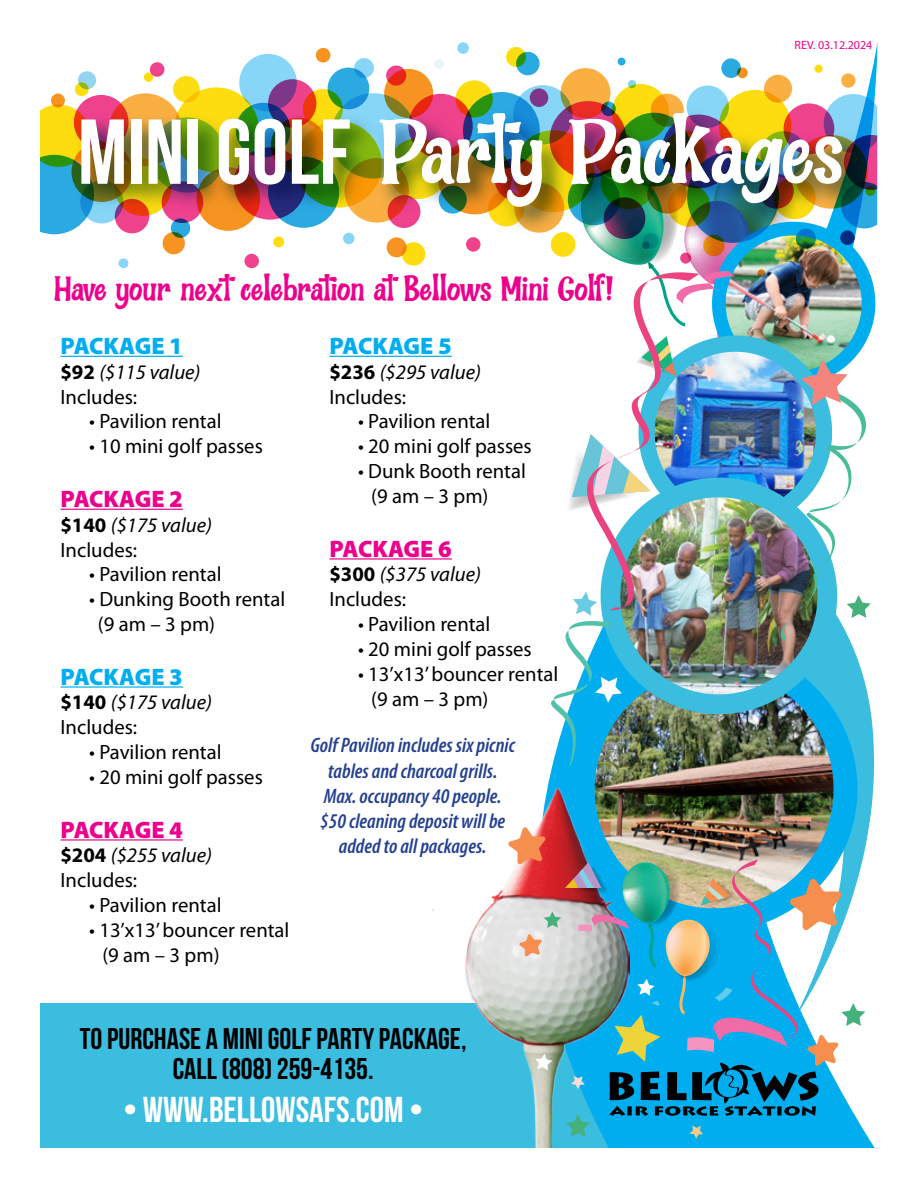
<style>
.page{position:relative;width:918px;height:1188px;background:#fff}
.page>*{position:absolute;margin:0;border:0;box-sizing:border-box;transform-origin:0 0}
.t1{font:98.25px "Bana Chips Free";color:#fff}
.t2{font:37.5px "Bana Chips Free";color:#ec008c}
.t3{font:36px "Bebas Neue";color:#fff}
.t4{font:30px/30px "Bebas Neue";color:#000;text-align:center}
.t5{font:900 23.85px "Myriad Pro";letter-spacing:-.015em;color:#00aeef}
.t6{font:900 23.85px "Myriad Pro";letter-spacing:-.015em;color:#ec008c}
.t7{font:italic 600 condensed 21px/25.2px "Myriad Pro";color:#25408f;text-align:center}
.t8{font:20.7px/24.9px "Myriad Pro";color:#000}
.t9{font:italic 20.7px/24.9px "Myriad Pro";color:#000}
.t10{font:12px "Myriad Pro";color:#ec008c}
.s1{font-family:"Bebas Neue";font-size:91.95px}
.s2{font-weight:700;font-style:normal}
.s3{font-style:normal}
</style>
<div class="page">
<div style="left:40px;top:1003px;width:671px;height:145px;background:#3bbddf"></div>
<svg style="left:506px;top:45px;width:371px;height:1103px"></svg>
<div style="left:571px;top:768px;width:287px;height:59px;background:#00aeef"></div>
<img style="left:595px;top:768px;width:239px;height:59px">
<div style="left:737px;top:67px;width:11px;height:11px;background:#f79421;border-radius:50%"></div>
<div style="left:561px;top:68px;width:50px;height:50px;background:#faaf43;border-radius:50%"></div>
<div style="left:841px;top:73px;width:15px;height:15px;background:#faaf43;border-radius:50%"></div>
<div style="left:387px;top:237px;width:20px;height:20px;background:#f79421;border-radius:50%"></div>
<div style="left:239px;top:54px;width:58px;height:58px;background:#87d6f7;border-radius:50%"></div>
<div style="left:316px;top:48px;width:14px;height:15px;background:#f79421;border-radius:50%"></div>
<div style="left:163px;top:232px;width:22px;height:22px;background:#f79421;border-radius:50%"></div>
<div style="left:51px;top:94px;width:14px;height:13px;background:#f79421;border-radius:50%"></div>
<div style="left:687px;top:86px;width:42px;height:42px;background:#87d6f7;border-radius:50%"></div>
<div style="left:721px;top:58px;width:20px;height:20px;background:#2baae2;border-radius:50%"></div>
<div style="left:618px;top:58px;width:8px;height:8px;background:#2baae2;border-radius:50%"></div>
<svg style="left:513px;top:85px;width:60px;height:59px"></svg>
<div style="left:328px;top:68px;width:41px;height:41px;background:#2baae2;border-radius:50%"></div>
<div style="left:343px;top:233px;width:12px;height:11px;background:#87d6f7;border-radius:50%"></div>
<div style="left:628px;top:80px;width:8px;height:8px;background:#87d6f7;border-radius:50%"></div>
<svg style="left:171px;top:218px;width:19px;height:20px"></svg>
<div style="left:119px;top:258px;width:9px;height:10px;background:#87d6f7;border-radius:50%"></div>
<div style="left:434px;top:59px;width:10px;height:10px;background:#eaf3f7;border-radius:50%"></div>
<div style="left:814px;top:65px;width:9px;height:8px;background:#fedd10;border-radius:50%"></div>
<svg style="left:612px;top:84px;width:57px;height:57px"></svg>
<svg style="left:303px;top:89px;width:40px;height:40px"></svg>
<div style="left:456px;top:80px;width:37px;height:38px;background:#fedd10;border-radius:50%"></div>
<div style="left:402px;top:242px;width:23px;height:24px;background:#fedd10;border-radius:50%"></div>
<div style="left:506px;top:47px;width:20px;height:20px;background:#fedd10;border-radius:50%"></div>
<div style="left:457px;top:42px;width:12px;height:12px;background:#87d6f7;border-radius:50%"></div>
<svg style="left:516px;top:52px;width:24px;height:23px"></svg>
<div style="left:273px;top:236px;width:11px;height:11px;background:#fedd10;border-radius:50%"></div>
<div style="left:173px;top:76px;width:27px;height:27px;background:#fedd10;border-radius:50%"></div>
<svg style="left:174px;top:87px;width:85px;height:86px"></svg>
<svg style="left:268px;top:79px;width:48px;height:49px"></svg>
<div style="left:75px;top:82px;width:14px;height:14px;background:#fedd10;border-radius:50%"></div>
<svg style="left:78px;top:71px;width:18px;height:18px"></svg>
<div style="left:764px;top:75px;width:28px;height:28px;background:#faaf43;border-radius:50%"></div>
<svg style="left:386px;top:66px;width:20px;height:20px"></svg>
<svg style="left:384px;top:69px;width:49px;height:49px"></svg>
<div style="left:244px;top:254px;width:15px;height:14px;background:#ef428d;border-radius:50%"></div>
<div style="left:466px;top:237px;width:14px;height:15px;background:#ef428d;border-radius:50%"></div>
<div style="left:150px;top:62px;width:14px;height:15px;background:#ef428d;border-radius:50%"></div>
<div style="left:144px;top:73px;width:9px;height:9px;background:#fedd10;border-radius:50%"></div>
<svg style="left:354px;top:58px;width:20px;height:20px"></svg>
<svg style="left:40px;top:104px;width:26px;height:130px;background:#7fbc81"></svg>
<img style="left:367px;top:89px;width:509px;height:155px">
<img style="left:66px;top:94px;width:318px;height:140px">
<img style="left:433px;top:789px;width:196px;height:359px">
<img style="left:539px;top:94px;width:338px;height:674px">
<img style="left:508px;top:827px;width:357px;height:312px">
<hr style="left:60px;top:356px;width:123px;height:1px;background:#00aeef">
<hr style="left:60px;top:509px;width:123px;height:1px;background:#ec008c">
<hr style="left:60px;top:686px;width:123px;height:2px;background:#00aeef">
<hr style="left:60px;top:839px;width:123px;height:2px;background:#ec008c">
<hr style="left:329px;top:356px;width:123px;height:1px;background:#00aeef">
<hr style="left:329px;top:558px;width:123px;height:2px;background:#ec008c">
<p class="t10" style="left:795px;top:38px;width:79px">REV. 03.12.2024</p>
<h1 class="t1" style="left:78px;top:110px;width:766px"><span class="s1">MINI GOLF</span> Party Packages</h1>
<h2 class="t2" style="left:54px;top:273px;width:562px">Have your next celebration at Bellows Mini Golf!</h2>
<p class="t5" style="left:60px;top:332px;width:124px">PACKAGE 1</p>
<p class="t9" style="left:60px;top:359px;width:142px"><span class="s2">$92</span> ($115 value)<br><span class="s3">Includes:</span></p>
<p class="t8" style="left:89px;top:409px;width:134px">• Pavilion rental</p>
<p class="t8" style="left:89px;top:434px;width:175px">• 10 mini golf passes</p>
<p class="t6" style="left:60px;top:485px;width:124px">PACKAGE 2</p>
<p class="t9" style="left:60px;top:512px;width:153px"><span class="s2">$140</span> ($175 value)<br><span class="s3">Includes:</span></p>
<p class="t8" style="left:89px;top:562px;width:134px">• Pavilion rental</p>
<p class="t8" style="left:98px;top:587px;width:189px;text-indent:-9px">• Dunking Booth rental (9 am – 3 pm)</p>
<p class="t5" style="left:60px;top:663px;width:124px">PACKAGE 3</p>
<p class="t9" style="left:60px;top:690px;width:153px"><span class="s2">$140</span> ($175 value)<br><span class="s3">Includes:</span></p>
<p class="t8" style="left:89px;top:739px;width:134px">• Pavilion rental</p>
<p class="t8" style="left:89px;top:764px;width:175px">• 20 mini golf passes</p>
<p class="t6" style="left:60px;top:816px;width:124px">PACKAGE 4</p>
<p class="t9" style="left:60px;top:843px;width:153px"><span class="s2">$204</span> ($255 value)<br><span class="s3">Includes:</span></p>
<p class="t8" style="left:89px;top:892px;width:134px">• Pavilion rental</p>
<p class="t8" style="left:102px;top:917px;width:189px;text-indent:-13px">• 13’x13’ bouncer rental (9 am – 3 pm)</p>
<p class="t5" style="left:329px;top:332px;width:124px">PACKAGE 5</p>
<p class="t9" style="left:329px;top:359px;width:153px"><span class="s2">$236</span> ($295 value)<br><span class="s3">Includes:</span></p>
<p class="t8" style="left:358px;top:409px;width:134px">• Pavilion rental</p>
<p class="t8" style="left:358px;top:434px;width:175px">• 20 mini golf passes</p>
<p class="t8" style="left:371px;top:458px;width:156px;text-indent:-13px">• Dunk Booth rental (9 am – 3 pm)</p>
<p class="t6" style="left:329px;top:535px;width:124px">PACKAGE 6</p>
<p class="t9" style="left:329px;top:562px;width:153px"><span class="s2">$300</span> ($375 value)<br><span class="s3">Includes:</span></p>
<p class="t8" style="left:358px;top:611px;width:134px">• Pavilion rental</p>
<p class="t8" style="left:358px;top:636px;width:175px">• 20 mini golf passes</p>
<p class="t8" style="left:371px;top:661px;width:189px;text-indent:-13px">• 13’x13’ bouncer rental (9 am – 3 pm)</p>
<p class="t7" style="left:310px;top:732px;width:206px">Golf Pavilion includes six picnic tables and charcoal grills.<br>Max. occupancy 40 people. $50 cleaning deposit will be added to all packages.</p>
<h3 class="t4" style="left:80px;top:1023px;width:388px">TO PURCHASE A MINI GOLF PARTY PACKAGE,<br>CALL (808) 259-4135.</h3>
<h3 class="t3" style="left:123px;top:1090px;width:302px">• WWW.BELLOWSAFS.COM •</h3>
</div>
